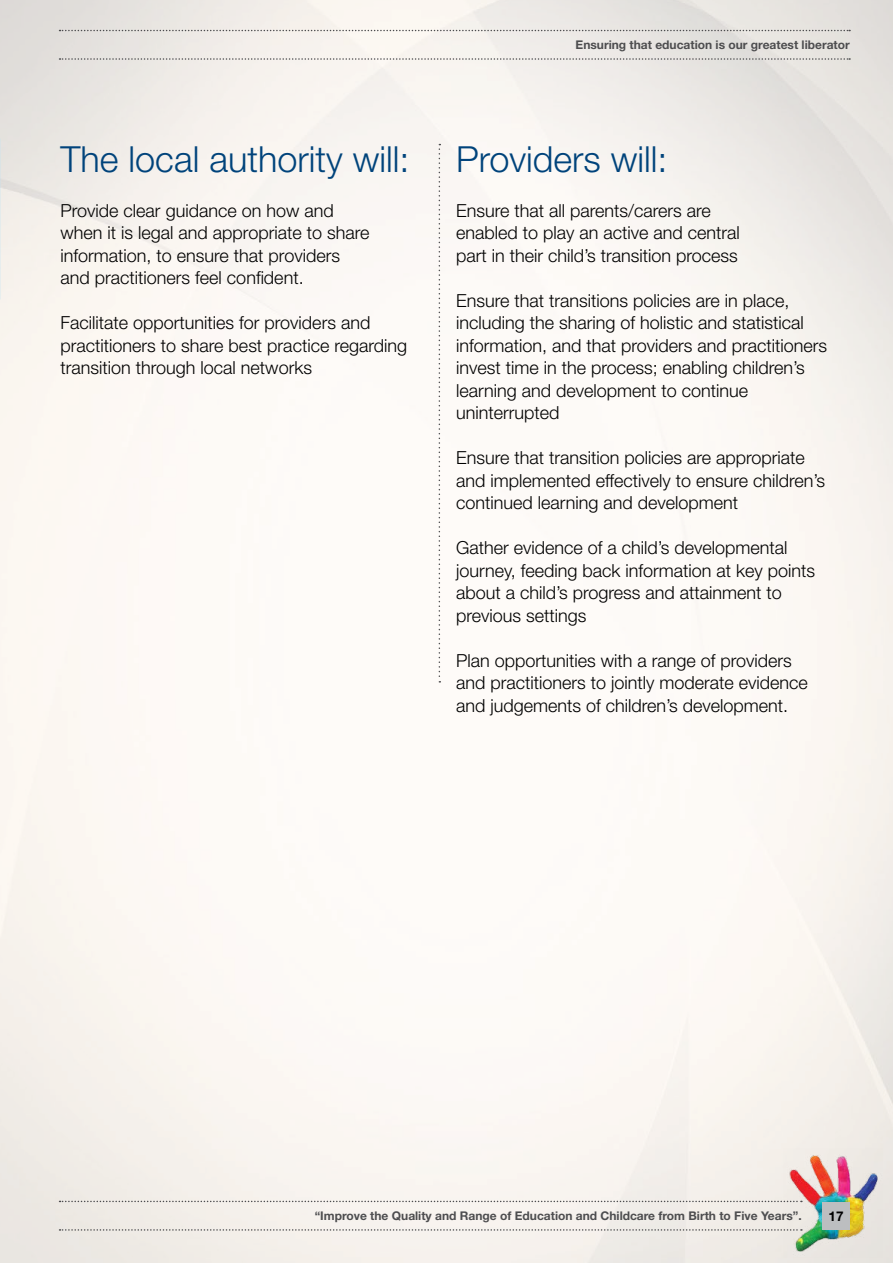
<style>
.page{position:relative;width:893px;height:1263px;background:#fff}
.page>*{position:absolute;margin:0;border:0;box-sizing:border-box;transform-origin:0 0}
.t1{font:300 36px "Helvetica Neue LT Std";color:#00437b}
.t2{font:300 18px/22.5px "Helvetica Neue LT Std";color:#000}
.t3{font:700 13.5px "Helvetica Neue LT Std";color:#000}
.t4{font:700 12px "Helvetica Neue LT Std";color:#4d4d4f}
</style>
<div class="page">
<img style="left:0;top:0;width:893px;height:1263px">
<img style="left:783px;top:1148px;width:99px;height:109px">
<svg style="left:60px;top:58px;width:790px;height:2px;background:#c2c0be"></svg>
<svg style="left:60px;top:30px;width:790px;height:1px"></svg>
<div style="left:822px;top:1202px;width:28px;height:27px;background:#bcbec0"></div>
<svg style="left:60px;top:1201px;width:742px;height:1px"></svg>
<svg style="left:60px;top:1229px;width:742px;height:2px"></svg>
<svg style="left:439px;top:144px;width:1px;height:538px"></svg>
<h1 class="t1" style="left:61px;top:137px;width:350px">The local authority will:</h1>
<p class="t2" style="left:61px;top:199px;width:310px">Provide clear guidance on how and when it is legal and appropriate to share information, to ensure that providers and practitioners feel confident.</p>
<p class="t2" style="left:61px;top:311px;width:348px">Facilitate opportunities for providers and practitioners to share best practice regarding transition through local networks</p>
<p class="t4" style="left:576px;top:37px;width:276px">Ensuring that education is our greatest liberator</p>
<h1 class="t1" style="left:456px;top:137px;width:213px">Providers will:</h1>
<p class="t2" style="left:456px;top:199px;width:285px">Ensure that all parents/carers are enabled to play an active and central part in their child’s transition process</p>
<p class="t2" style="left:456px;top:289px;width:373px">Ensure that transitions policies are in place, including the sharing of holistic and statistical information, and that providers and practitioners invest time in the process; enabling children’s learning and development to continue uninterrupted</p>
<p class="t2" style="left:456px;top:446px;width:371px">Ensure that transition policies are appropriate and implemented effectively to ensure children’s continued learning and development</p>
<p class="t2" style="left:456px;top:536px;width:361px">Gather evidence of a child’s developmental journey, feeding back information at key points about a child’s progress and attainment to previous settings</p>
<p class="t2" style="left:456px;top:649px;width:353px">Plan opportunities with a range of providers and practitioners to jointly moderate evidence and judgements of children’s development.</p>
<p class="t4" style="left:315px;top:1208px;width:488px">“Improve the Quality and Range of Education and Childcare from Birth to Five Years”.</p>
<p class="t3" style="left:828px;top:1207px;width:17px">17</p>
</div>
